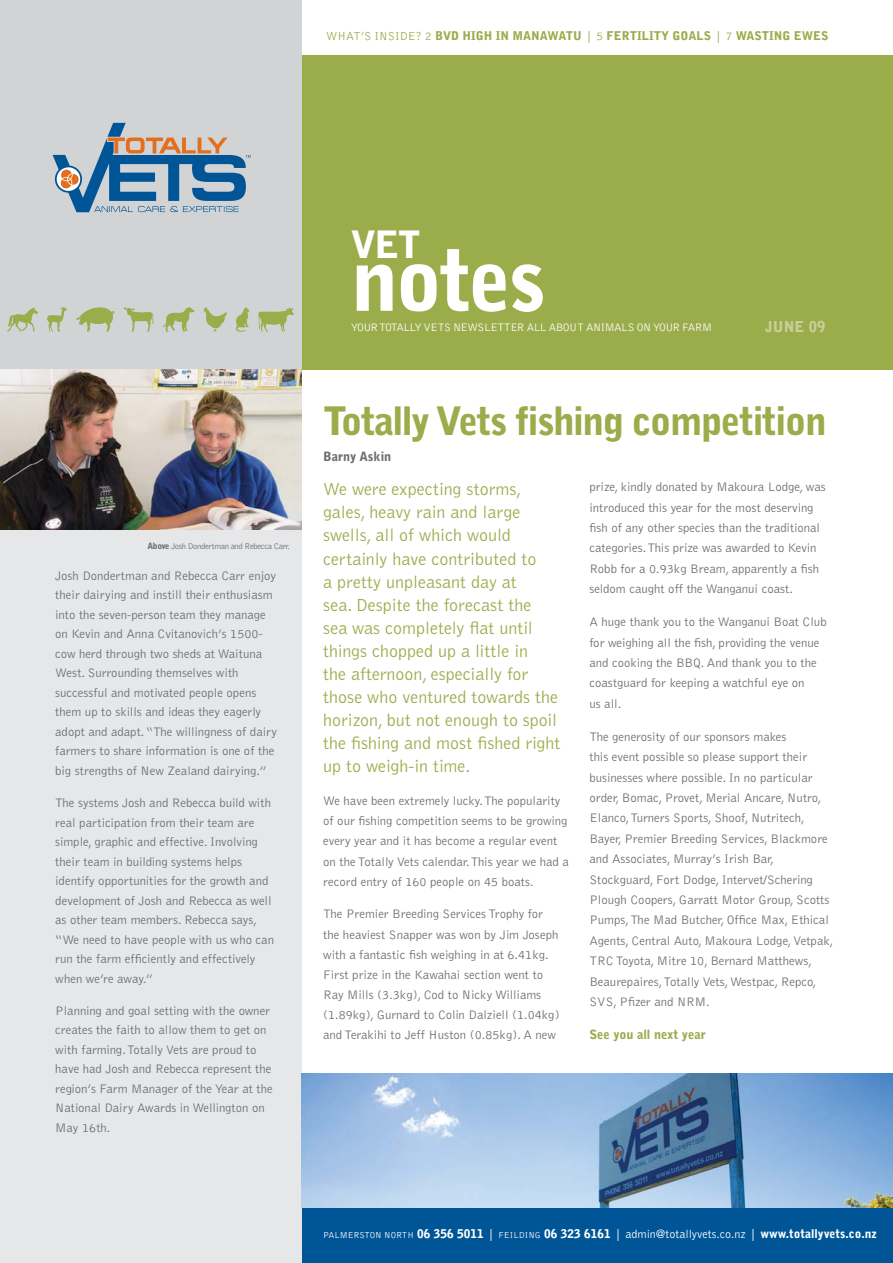
<style>
.page{position:relative;width:893px;height:1263px;background:#fff}
.page>*{position:absolute;margin:0;border:0;box-sizing:border-box;transform-origin:0 0}
.t1{font:900 85.5px "Bell Gothic";letter-spacing:-.04em;color:#fff}
.t2{font:900 39px "Bell Gothic";letter-spacing:-.04em;color:#9bac4b}
.t3{font:900 37.5px "Bell Gothic";color:#fff}
.t4{font:300 18px/23.1px "Bell Gothic";color:#9bac4b}
.t5{font:900 15px "Bell Gothic";color:#cacf9d}
.t6{font:300 12.75px/19.5px "Bell Gothic";color:#6d6e70}
.t7{font:900 12.75px "Bell Gothic";color:#9bac4b}
.t8{font:900 12.75px "Bell Gothic";color:#6d6e70}
.t9{font:900 12px "Bell Gothic";color:#fff}
.t10{font:900 12px "Bell Gothic";color:#9bac4b}
.t11{font:300 11.25px "Bell Gothic";letter-spacing:-.04em;color:#fff}
.t12{font:300 8.7px "Bell Gothic";letter-spacing:-.04em;color:#6d6e70}
.s1{font-weight:300}
.s2{font-weight:900}
.s3{font-weight:300;font-size:9px}
</style>
<div class="page">
<div style="left:249px;top:1208px;width:644px;height:55px;background:#005596"></div>
<div style="left:0;top:370px;width:302px;height:893px;background:#e6e7e8"></div>
<div style="left:0;top:55px;width:893px;height:315px;background:#9bac4b"></div>
<div style="left:0;top:0;width:302px;height:370px;background:#d1d3d4"></div>
<img style="left:0;top:370px;width:302px;height:160px">
<img style="left:302px;top:1073px;width:591px;height:135px">
<svg style="left:53px;top:123px;width:198px;height:89px"></svg>
<svg style="left:124px;top:307px;width:29px;height:25px"></svg>
<svg style="left:47px;top:307px;width:20px;height:25px"></svg>
<svg style="left:163px;top:307px;width:31px;height:25px"></svg>
<svg style="left:236px;top:307px;width:13px;height:25px"></svg>
<svg style="left:258px;top:307px;width:36px;height:25px"></svg>
<svg style="left:203px;top:307px;width:24px;height:25px"></svg>
<svg style="left:76px;top:307px;width:39px;height:25px"></svg>
<svg style="left:7px;top:307px;width:31px;height:25px"></svg>
<p class="t10" style="left:326px;top:31px;width:504px"><span class="s1">WHAT’S INSIDE? 2</span> BVD HIGH IN MANAWATU <span class="s1">| 5</span> FERTILITY GOALS <span class="s1">| 7</span> WASTING EWES</p>
<p class="t12" style="left:147px;top:543px;width:144px"><span class="s2">Above</span> Josh Dondertman and Rebecca Carr.</p>
<p class="t6" style="left:55px;top:567px;width:223px">Josh Dondertman and Rebecca Carr enjoy their dairying and instill their enthusiasm into the seven-person team they manage on Kevin and Anna Cvitanovich’s 1500- cow herd through two sheds at Waituna West. Surrounding themselves with successful and motivated people opens them up to skills and ideas they eagerly adopt and adapt. “The willingness of dairy farmers to share information is one of the big strengths of New Zealand dairying.”</p>
<p class="t6" style="left:55px;top:794px;width:220px">The systems Josh and Rebecca build with real participation from their team are simple, graphic and effective. Involving their team in building systems helps identify opportunities for the growth and development of Josh and Rebecca as well as other team members. Rebecca says, “We need to have people with us who can run the farm efficiently and effectively when we’re away.”</p>
<p class="t6" style="left:55px;top:1002px;width:219px">Planning and goal setting with the owner creates the faith to allow them to get on with farming. Totally Vets are proud to have had Josh and Rebecca represent the region’s Farm Manager of the Year at the National Dairy Awards in Wellington on May 16th.</p>
<h3 class="t3" style="left:351px;top:231px;width:71px">VET</h3>
<h1 class="t1" style="left:351px;top:248px;width:197px">notes</h1>
<p class="t11" style="left:351px;top:323px;width:363px">YOUR TOTALLY VETS NEWSLETTER ALL ABOUT ANIMALS ON YOUR FARM</p>
<p class="t5" style="left:765px;top:321px;width:61px">JUNE 09</p>
<h2 class="t2" style="left:323px;top:406px;width:505px">Totally Vets fishing competition</h2>
<p class="t8" style="left:323px;top:451px;width:70px">Barny Askin</p>
<p class="t4" style="left:323px;top:479px;width:239px">We were expecting storms, gales, heavy rain and large swells, all of which would certainly have contributed to<br>a pretty unpleasant day at<br>sea. Despite the forecast the<br>sea was completely flat until things chopped up a little in<br>the afternoon, especially for those who ventured towards the horizon, but not enough to spoil the fishing and most fished right up to weigh-in time.</p>
<p class="t6" style="left:323px;top:792px;width:247px;line-height:20.1px">We have been extremely lucky. The popularity of our fishing competition seems to be growing every year and it has become a regular event on the Totally Vets calendar. This year we had a record entry of 160 people on 45 boats.</p>
<p class="t6" style="left:323px;top:905px;width:238px;line-height:20.1px">The Premier Breeding Services Trophy for the heaviest Snapper was won by Jim Joseph with a fantastic fish weighing in at 6.41kg.<br>First prize in the Kawahai section went to Ray Mills (3.3kg), Cod to Nicky Williams (1.89kg), Gurnard to Colin Dalziell (1.04kg) and Terakihi to Jeff Huston (0.85kg). A new</p>
<p class="t6" style="left:589px;top:478px;width:238px;line-height:20.4px">prize, kindly donated by Makoura Lodge, was introduced this year for the most deserving fish of any other species than the traditional categories. This prize was awarded to Kevin Robb for a 0.93kg Bream, apparently a fish seldom caught off the Wanganui coast.</p>
<p class="t6" style="left:589px;top:613px;width:239px;line-height:20.4px">A huge thank you to the Wanganui Boat Club for weighing all the fish, providing the venue and cooking the BBQ. And thank you to the coastguard for keeping a watchful eye on<br>us all.</p>
<p class="t6" style="left:589px;top:727px;width:245px;line-height:20.4px">The generosity of our sponsors makes<br>this event possible so please support their businesses where possible. In no particular order, Bomac, Provet, Merial Ancare, Nutro, Elanco, Turners Sports, Shoof, Nutritech, Bayer, Premier Breeding Services, Blackmore and Associates, Murray’s Irish Bar, Stockguard, Fort Dodge, Intervet/Schering Plough Coopers, Garratt Motor Group, Scotts Pumps, The Mad Butcher, Office Max, Ethical Agents, Central Auto, Makoura Lodge, Vetpak, TRC Toyota, Mitre 10, Bernard Matthews, Beaurepaires, Totally Vets, Westpac, Repco, SVS, Pfizer and NRM.</p>
<p class="t7" style="left:589px;top:1030px;width:118px">See you all next year</p>
<p class="t9" style="left:323px;top:1229px;width:555px"><span class="s3">PALMERSTON NORTH</span> 06 356 5011 <span class="s1">|</span> <span class="s3">FEILDING</span> 06 323 6161 <span class="s1">| admin@totallyvets.co.nz |</span> www.totallyvets.co.nz</p>
</div>
